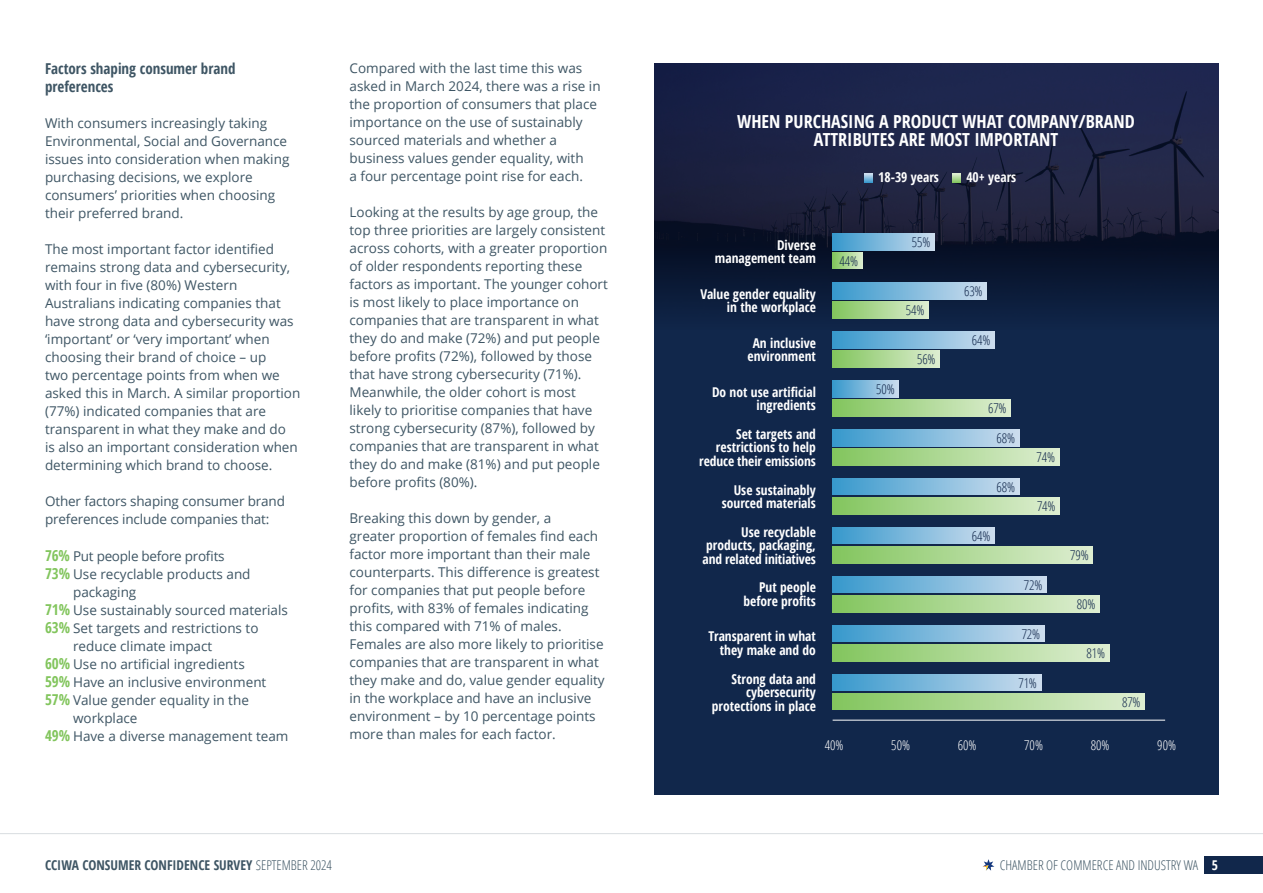
<style>
.page{position:relative;width:1263px;height:893px;background:#fff}
.page>*{position:absolute;margin:0;border:0;box-sizing:border-box;transform-origin:0 0}
.t1{font:700 18px/18px "Open Sans Condensed";color:#fff;text-align:center}
.t2{font:700 15px/18px "Open Sans Condensed";color:#3e5564}
.t3{font:13.5px/18px "Open Sans";color:#3e5564}
.t4{font:700 13.5px/13.5px "Open Sans Condensed";color:#fff;text-align:right}
.t5{font:300 condensed 13.5px "Open Sans";letter-spacing:-.01em;color:#11274b}
.t6{font:700 13.5px "Open Sans Condensed";color:#3e5564}
.t7{font:300 condensed 13.5px "Open Sans";color:#3e5564}
.t8{font:13.5px "Open Sans";letter-spacing:-.02em;color:#3e5564}
.t9{font:300 condensed 13.5px "Open Sans";color:#fff}
.s1{font-family:"Open Sans Condensed";font-weight:700;font-size:15px;color:#82c55d}
.s2{font-family:"Open Sans";font-weight:300;font-stretch:condensed}
.s3{font-family:"Open Sans Condensed";font-weight:700;font-stretch:normal;color:#fff}
</style>
<div class="page">
<hr style="left:0;top:833px;width:1263px;height:1px;background:#d8dde0">
<svg style="left:982px;top:859px;width:12px;height:12px"></svg>
<div style="left:1204px;top:856px;width:59px;height:17px;background:#11274b"></div>
<div style="left:654px;top:63px;width:564px;height:732px;background:#11274b"></div>
<img style="left:654px;top:63px;width:564px;height:256px">
<svg style="left:864px;top:174px;width:9px;height:8px"></svg>
<svg style="left:952px;top:174px;width:9px;height:8px"></svg>
<div style="left:833px;top:252px;width:30px;height:17px;background:linear-gradient(to right,#83c55e,#d9eccc)"></div>
<div style="left:833px;top:234px;width:102px;height:16px;background:linear-gradient(to right,#3799cc,#cbdced)"></div>
<div style="left:833px;top:302px;width:95px;height:16px;background:linear-gradient(to right,#83c55e,#ddeed1)"></div>
<div style="left:833px;top:351px;width:107px;height:16px;background:linear-gradient(to right,#83c55e,#ddeed1)"></div>
<div style="left:833px;top:332px;width:162px;height:16px;background:linear-gradient(to right,#3798cc,#ccdcee)"></div>
<div style="left:833px;top:400px;width:178px;height:16px;background:linear-gradient(to right,#83c55e,#ddeed1)"></div>
<div style="left:833px;top:381px;width:65px;height:16px;background:linear-gradient(to right,#3799cc,#cadbed)"></div>
<div style="left:833px;top:449px;width:227px;height:16px;background:linear-gradient(to right,#83c55e,#deeed2)"></div>
<div style="left:833px;top:429px;width:186px;height:17px;background:linear-gradient(to right,#3799cc,#cbdcee)"></div>
<div style="left:833px;top:498px;width:227px;height:16px;background:linear-gradient(to right,#83c55e,#deeed2)"></div>
<div style="left:833px;top:478px;width:186px;height:17px;background:linear-gradient(to right,#3799cc,#cbdcee)"></div>
<div style="left:833px;top:547px;width:260px;height:16px;background:linear-gradient(to right,#83c55e,#deeed1)"></div>
<div style="left:833px;top:693px;width:312px;height:17px;background:linear-gradient(to right,#83c55e,#deeed2)"></div>
<div style="left:833px;top:527px;width:162px;height:17px;background:linear-gradient(to right,#3798cc,#ccdcee)"></div>
<div style="left:833px;top:674px;width:208px;height:17px;background:linear-gradient(to right,#3798cc,#ccdcee)"></div>
<div style="left:833px;top:595px;width:267px;height:17px;background:linear-gradient(to right,#83c55e,#deeed2)"></div>
<div style="left:833px;top:576px;width:213px;height:17px;background:linear-gradient(to right,#3798cc,#cde)"></div>
<div style="left:833px;top:644px;width:276px;height:17px;background:linear-gradient(to right,#83c55e,#ddeed1)"></div>
<div style="left:833px;top:625px;width:211px;height:17px;background:linear-gradient(to right,#3798cc,#cde)"></div>
<hr style="left:833px;top:720px;width:332px;height:1px;background:#fff">
<div style="left:833px;top:283px;width:154px;height:16px;background:linear-gradient(to right,#3798cc,#ccdcee)"></div>
<p class="t2" style="left:45px;top:60px;width:192px">Factors shaping consumer brand preferences</p>
<p class="t3" style="left:45px;top:114px;width:246px">With consumers increasingly taking Environmental, Social and Governance issues into consideration when making purchasing decisions, we explore consumers’ priorities when choosing their preferred brand.</p>
<p class="t3" style="left:45px;top:240px;width:257px">The most important factor identified remains strong data and cybersecurity, with four in five (80%) Western Australians indicating companies that have strong data and cybersecurity was ‘important’ or ‘very important’ when choosing their brand of choice – up<br>two percentage points from when we asked this in March. A similar proportion (77%) indicated companies that are transparent in what they make and do<br>is also an important consideration when determining which brand to choose.</p>
<p class="t3" style="left:45px;top:492px;width:242px">Other factors shaping consumer brand preferences include companies that:</p>
<p class="t8" style="left:45px;top:546px;width:181px"><span class="s1">76%</span> Put people before profits</p>
<p class="t3" style="left:45px;top:564px;width:207px"><span class="s1">73%</span> Use recyclable products and</p>
<p class="t3" style="left:73px;top:582px;width:65px">packaging</p>
<p class="t3" style="left:45px;top:600px;width:244px"><span class="s1">71%</span> Use sustainably sourced materials</p>
<p class="t3" style="left:45px;top:618px;width:215px"><span class="s1">63%</span> Set targets and restrictions to</p>
<p class="t3" style="left:73px;top:636px;width:141px">reduce climate impact</p>
<p class="t3" style="left:45px;top:654px;width:201px"><span class="s1">60%</span> Use no artificial ingredients</p>
<p class="t3" style="left:45px;top:672px;width:223px"><span class="s1">59%</span> Have an inclusive environment</p>
<p class="t3" style="left:45px;top:690px;width:205px"><span class="s1">57%</span> Value gender equality in the</p>
<p class="t3" style="left:73px;top:708px;width:66px">workplace</p>
<p class="t3" style="left:45px;top:726px;width:245px"><span class="s1">49%</span> Have a diverse management team</p>
<p class="t3" style="left:349px;top:59px;width:253px">Compared with the last time this was asked in March 2024, there was a rise in the proportion of consumers that place importance on the use of sustainably sourced materials and whether a business values gender equality, with<br>a four percentage point rise for each.</p>
<p class="t3" style="left:349px;top:203px;width:260px">Looking at the results by age group, the top three priorities are largely consistent across cohorts, with a greater proportion of older respondents reporting these factors as important. The younger cohort is most likely to place importance on companies that are transparent in what they do and make (72%) and put people before profits (72%), followed by those that have strong cybersecurity (71%).<br>Meanwhile, the older cohort is most likely to prioritise companies that have strong cybersecurity (87%), followed by companies that are transparent in what they do and make (81%) and put people before profits (80%).</p>
<p class="t3" style="left:349px;top:509px;width:257px">Breaking this down by gender, a<br>greater proportion of females find each factor more important than their male counterparts. This difference is greatest for companies that put people before profits, with 83% of females indicating this compared with 71% of males.<br>Females are also more likely to prioritise companies that are transparent in what they make and do, value gender equality in the workplace and have an inclusive environment – by 10 percentage points more than males for each factor.</p>
<h1 class="t1" style="left:737px;top:112px;width:399px">WHEN PURCHASING A PRODUCT WHAT COMPANY/BRAND<br>ATTRIBUTES ARE MOST IMPORTANT</h1>
<p class="t4" style="left:878px;top:170px;width:62px">18-39 years</p>
<p class="t4" style="left:966px;top:170px;width:52px">40+ years</p>
<p class="t4" style="left:715px;top:238px;width:102px">Diverse management team</p>
<p class="t4" style="left:700px;top:287px;width:117px">Value gender equality in the workplace</p>
<p class="t4" style="left:747px;top:336px;width:70px;text-align:center">An inclusive environment</p>
<p class="t4" style="left:712px;top:385px;width:105px">Do not use artificial ingredients</p>
<p class="t4" style="left:699px;top:427px;width:118px">Set targets and restrictions to help reduce their emissions</p>
<p class="t4" style="left:722px;top:483px;width:96px">Use sustainably sourced materials</p>
<p class="t4" style="left:702px;top:525px;width:115px;text-align:justify;text-indent:39px">Use recyclable products, packaging, and related initiatives</p>
<p class="t4" style="left:743px;top:580px;width:74px">Put people before profits</p>
<p class="t4" style="left:708px;top:629px;width:109px">Transparent in what they make and do</p>
<p class="t4" style="left:712px;top:672px;width:105px">Strong data and cybersecurity protections in place</p>
<p class="t5" style="left:839px;top:252px;width:20px">44%</p>
<p class="t5" style="left:912px;top:233px;width:20px">55%</p>
<p class="t5" style="left:876px;top:380px;width:20px">50%</p>
<p class="t5" style="left:906px;top:301px;width:20px">54%</p>
<p class="t5" style="left:917px;top:350px;width:20px">56%</p>
<p class="t5" style="left:964px;top:282px;width:20px">63%</p>
<p class="t5" style="left:972px;top:331px;width:20px">64%</p>
<p class="t5" style="left:988px;top:399px;width:20px">67%</p>
<p class="t5" style="left:996px;top:429px;width:20px">68%</p>
<p class="t5" style="left:996px;top:478px;width:20px">68%</p>
<p class="t5" style="left:972px;top:527px;width:20px">64%</p>
<p class="t5" style="left:1036px;top:448px;width:20px">74%</p>
<p class="t5" style="left:1037px;top:497px;width:20px">74%</p>
<p class="t5" style="left:1024px;top:576px;width:20px">72%</p>
<p class="t5" style="left:1022px;top:625px;width:20px">72%</p>
<p class="t5" style="left:1018px;top:674px;width:20px">71%</p>
<p class="t5" style="left:1070px;top:546px;width:20px">79%</p>
<p class="t5" style="left:1077px;top:595px;width:20px">80%</p>
<p class="t5" style="left:1086px;top:644px;width:20px">81%</p>
<p class="t5" style="left:1122px;top:693px;width:20px">87%</p>
<p class="t9" style="left:825px;top:736px;width:20px">40%</p>
<p class="t9" style="left:891px;top:736px;width:20px">50%</p>
<p class="t9" style="left:958px;top:736px;width:20px">60%</p>
<p class="t9" style="left:1024px;top:736px;width:20px">70%</p>
<p class="t9" style="left:1091px;top:736px;width:20px">80%</p>
<p class="t9" style="left:1157px;top:736px;width:20px">90%</p>
<p class="t6" style="left:45px;top:855px;width:288px">CCIWA CONSUMER CONFIDENCE SURVEY <span class="s2">SEPTEMBER 2024</span></p>
<p class="t7" style="left:1000px;top:855px;width:220px">CHAMBER OF COMMERCE AND INDUSTRY WA <span class="s3">5</span></p>
</div>
